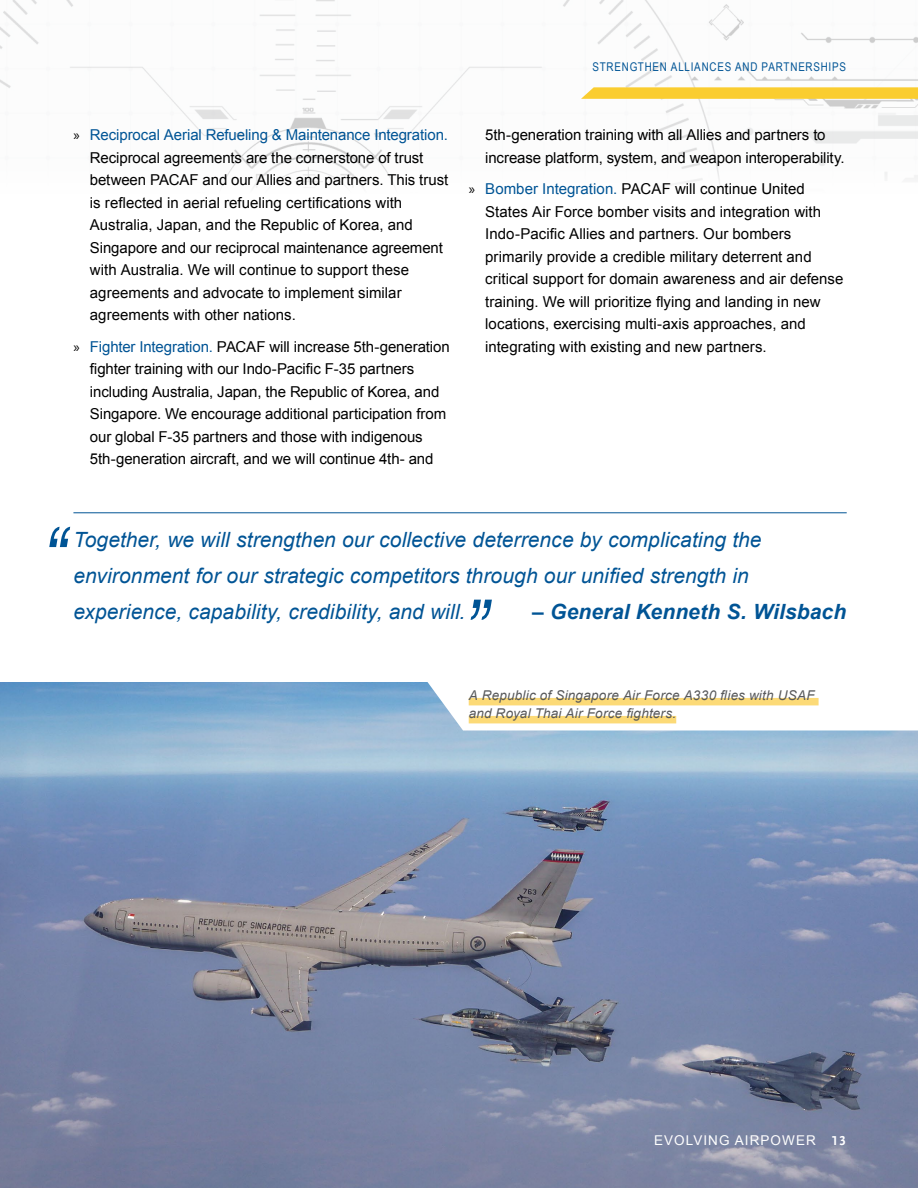
<style>
.page{position:relative;width:918px;height:1188px;background:#fff}
.page>*{position:absolute;margin:0;border:0;box-sizing:border-box;transform-origin:0 0}
.t1{font:italic 82.95px "Arial Narrow";color:#005495}
.t2{font:italic 21px/36px "Arial";letter-spacing:.005em;color:#005495}
.t3{font:italic 700 21px "Arial";letter-spacing:.005em;color:#005495}
.t4{font:15px/22.5px "Arial";letter-spacing:-.005em;color:#000}
.t5{font:italic 13.5px/18px "Arial";letter-spacing:.02em;color:#58595b}
.t6{font:13.5px "Arial";letter-spacing:.08em;color:#fff}
.t7{font:12px "Arial Narrow";letter-spacing:.065em;color:#005495}
.s1{font-family:"Myriad Pro"}
.s2{color:#005495}
.s3{font-family:"Scala Sans Offc";font-weight:700}
</style>
<div class="page">
<img style="left:0;top:0;width:918px;height:188px">
<svg style="left:581px;top:87px;width:337px;height:12px;background:#f9cf3c"></svg>
<hr style="left:73px;top:512px;width:774px;height:1px;background:#005495">
<img style="left:0;top:683px;width:918px;height:505px">
<svg style="left:421px;top:682px;width:497px;height:48px"></svg>
<div style="left:469px;top:698px;width:350px;height:7px;background:#fcda77"></div>
<div style="left:469px;top:716px;width:207px;height:7px;background:#fcda77"></div>
<p class="t7" style="left:593px;top:58px;width:255px">STRENGTHEN ALLIANCES AND PARTNERSHIPS</p>
<p class="t4" style="left:90px;top:124px;width:360px;text-indent:-16px"><span class="s1">»</span> <span class="s2">Reciprocal Aerial Refueling &amp; Maintenance Integration.<br></span>Reciprocal agreements are the cornerstone of trust between PACAF and our Allies and partners. This trust is reflected in aerial refueling certifications with Australia, Japan, and the Republic of Korea, and Singapore and our reciprocal maintenance agreement with Australia. We will continue to support these agreements and advocate to implement similar agreements with other nations.</p>
<p class="t4" style="left:90px;top:336px;width:361px;text-indent:-16px"><span class="s1">»</span> <span class="s2">Fighter Integration.</span> PACAF will increase 5th-generation fighter training with our Indo-Pacific F-35 partners including Australia, Japan, the Republic of Korea, and Singapore. We encourage additional participation from our global F-35 partners and those with indigenous 5th-generation aircraft, and we will continue 4th- and</p>
<p class="t4" style="left:485px;top:124px;width:361px">5th-generation training with all Allies and partners to increase platform, system, and weapon interoperability.</p>
<p class="t4" style="left:485px;top:178px;width:360px;text-indent:-16px"><span class="s1">»</span> <span class="s2">Bomber Integration.</span> PACAF will continue United States Air Force bomber visits and integration with Indo-Pacific Allies and partners. Our bombers primarily provide a credible military deterrent and critical support for domain awareness and air defense training. We will prioritize flying and landing in new locations, exercising multi-axis approaches, and integrating with existing and new partners.</p>
<h1 class="t1" style="left:42px;top:499px;width:24px">“</h1>
<h2 class="t2" style="left:73px;top:522px;width:690px">Together, we will strengthen our collective deterrence by complicating the environment for our strategic competitors through our unified strength in experience, capability, credibility, and will.</h2>
<h1 class="t1" style="left:463px;top:572px;width:24px">”</h1>
<h2 class="t3" style="left:532px;top:598px;width:316px">– General Kenneth S. Wilsbach</h2>
<p class="t5" style="left:469px;top:687px;width:347px">A Republic of Singapore Air Force A330 flies with USAF and Royal Thai Air Force fighters.</p>
<p class="t6" style="left:654px;top:1132px;width:193px">EVOLVING AIRPOWER <span class="s3">13</span></p>
</div>
